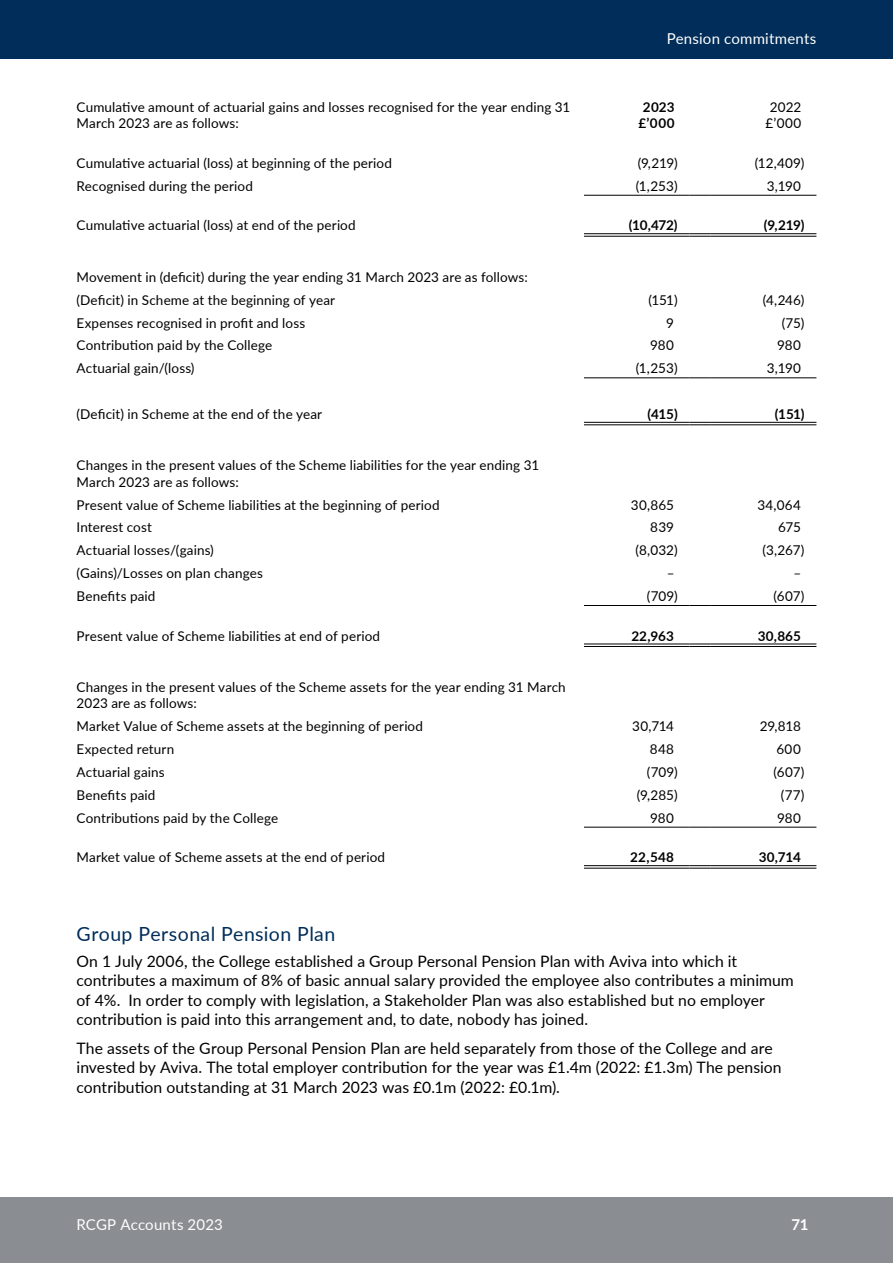
<style>
.page{position:relative;width:893px;height:1263px;background:#fff}
.page>*{position:absolute;margin:0;border:0;box-sizing:border-box;transform-origin:0 0}
.Section_subhead_a{font:19.5px "Lato";letter-spacing:.02em;color:#002d59}
.Main_text{font:15.75px/19.5px "Lato";letter-spacing:.005em;color:#000}
.t1{font:15px "Lato";letter-spacing:.01em;color:#fff}
.t2{font:700 15px "Lato";color:#fff}
.Accounts_table_text{font:13.5px/16.2px "Lato";letter-spacing:.01em;color:#000}
.Accounts_table_number{font:13.5px "Lato";color:#000}
.Accounts_table_number_bold{font:700 13.5px "Lato";letter-spacing:-.005em;color:#000}
.Accounts_table_text_RA_bold{font:700 13.5px "Lato";letter-spacing:.015em;color:#000}
.Accounts_table_text_RA{font:13.5px "Lato";letter-spacing:.01em;color:#000}
.Accounts_table_ndash{font:13.5px "Lato";color:#000}
</style>
<div class="page">
<div style="left:0;top:0;width:893px;height:59px;background:#002d59"></div>
<div style="left:0;top:1198px;width:893px;height:65px;background:#8a8d92"></div>
<hr style="left:584px;top:195px;width:106px;height:1px;background:#000">
<svg style="left:690px;top:195px;width:21px;height:1px"></svg>
<hr style="left:711px;top:195px;width:105px;height:1px;background:#000">
<hr style="left:584px;top:233px;width:106px;height:1px;background:#000">
<hr style="left:584px;top:236px;width:106px;height:1px;background:#000">
<svg style="left:690px;top:233px;width:21px;height:4px"></svg>
<hr style="left:711px;top:233px;width:105px;height:1px;background:#000">
<hr style="left:711px;top:236px;width:105px;height:1px;background:#000">
<hr style="left:584px;top:377px;width:106px;height:1px;background:#000">
<svg style="left:690px;top:377px;width:21px;height:1px"></svg>
<hr style="left:711px;top:377px;width:105px;height:1px;background:#000">
<hr style="left:584px;top:422px;width:106px;height:1px;background:#000">
<hr style="left:584px;top:425px;width:106px;height:1px;background:#000">
<svg style="left:690px;top:422px;width:21px;height:4px"></svg>
<hr style="left:711px;top:422px;width:105px;height:1px;background:#000">
<hr style="left:711px;top:425px;width:105px;height:1px;background:#000">
<hr style="left:584px;top:605px;width:106px;height:1px;background:#000">
<svg style="left:690px;top:605px;width:21px;height:1px"></svg>
<hr style="left:711px;top:605px;width:105px;height:1px;background:#000">
<hr style="left:584px;top:644px;width:106px;height:1px;background:#000">
<hr style="left:584px;top:646px;width:106px;height:1px;background:#000">
<svg style="left:690px;top:644px;width:21px;height:3px"></svg>
<hr style="left:711px;top:644px;width:105px;height:1px;background:#000">
<hr style="left:711px;top:646px;width:105px;height:1px;background:#000">
<hr style="left:584px;top:827px;width:106px;height:1px;background:#000">
<svg style="left:690px;top:827px;width:21px;height:1px"></svg>
<hr style="left:711px;top:827px;width:105px;height:1px;background:#000">
<hr style="left:584px;top:865px;width:106px;height:1px;background:#000">
<hr style="left:584px;top:868px;width:106px;height:1px;background:#000">
<svg style="left:690px;top:865px;width:21px;height:4px"></svg>
<hr style="left:711px;top:865px;width:105px;height:1px;background:#000">
<hr style="left:711px;top:868px;width:105px;height:1px;background:#000">
<p class="t1" style="left:667px;top:28px;width:151px">Pension commitments</p>
<p class="Accounts_table_text" style="left:77px;top:98px;width:495px">Cumulative amount of actuarial gains and losses recognised for the year ending 31<br>March 2023 are as follows:</p>
<p class="Accounts_table_text_RA_bold" style="left:643px;top:97px;width:33px">2023</p>
<p class="Accounts_table_text_RA_bold" style="left:639px;top:113px;width:37px">£’000</p>
<p class="Accounts_table_text_RA" style="left:770px;top:97px;width:33px">2022</p>
<p class="Accounts_table_text_RA" style="left:766px;top:114px;width:37px">£’000</p>
<p class="Accounts_table_text" style="left:77px;top:154px;width:317px">Cumulative actuarial (loss) at beginning of the period</p>
<p class="Accounts_table_number" style="left:638px;top:153px;width:41px">(9,219)</p>
<p class="Accounts_table_number" style="left:755px;top:153px;width:51px">(12,409)</p>
<p class="Accounts_table_text" style="left:77px;top:177px;width:178px">Recognised during the period</p>
<p class="Accounts_table_number" style="left:636px;top:176px;width:43px">(1,253)</p>
<p class="Accounts_table_number" style="left:767px;top:176px;width:35px">3,190</p>
<p class="Accounts_table_text" style="left:77px;top:217px;width:281px">Cumulative actuarial (loss) at end of the period</p>
<p class="Accounts_table_number_bold" style="left:629px;top:216px;width:50px">(10,472)</p>
<p class="Accounts_table_number_bold" style="left:764px;top:216px;width:42px">(9,219)</p>
<p class="Accounts_table_text" style="left:77px;top:268px;width:453px">Movement in (deficit) during the year ending 31 March 2023 are as follows:</p>
<p class="Accounts_table_text" style="left:77px;top:291px;width:260px">(Deficit) in Scheme at the beginning of year</p>
<p class="Accounts_table_number" style="left:648px;top:290px;width:31px">(151)</p>
<p class="Accounts_table_number" style="left:763px;top:290px;width:43px">(4,246)</p>
<p class="Accounts_table_text" style="left:77px;top:314px;width:230px">Expenses recognised in profit and loss</p>
<p class="Accounts_table_number" style="left:666px;top:313px;width:9px">9</p>
<p class="Accounts_table_number" style="left:782px;top:313px;width:24px">(75)</p>
<p class="Accounts_table_text" style="left:77px;top:337px;width:197px">Contribution paid by the College</p>
<p class="Accounts_table_number" style="left:650px;top:336px;width:25px">980</p>
<p class="Accounts_table_number" style="left:777px;top:336px;width:25px">980</p>
<p class="Accounts_table_text" style="left:77px;top:360px;width:120px">Actuarial gain/(loss)</p>
<p class="Accounts_table_number" style="left:636px;top:359px;width:43px">(1,253)</p>
<p class="Accounts_table_number" style="left:767px;top:359px;width:35px">3,190</p>
<p class="Accounts_table_text" style="left:77px;top:405px;width:247px">(Deficit) in Scheme at the end of the year</p>
<p class="Accounts_table_number_bold" style="left:647px;top:404px;width:32px">(415)</p>
<p class="Accounts_table_number_bold" style="left:775px;top:404px;width:31px">(151)</p>
<p class="Accounts_table_text" style="left:77px;top:457px;width:464px">Changes in the present values of the Scheme liabilities for the year ending 31<br>March 2023 are as follows:</p>
<p class="Accounts_table_text" style="left:77px;top:496px;width:365px">Present value of Scheme liabilities at the beginning of period</p>
<p class="Accounts_table_number" style="left:631px;top:495px;width:45px">30,865</p>
<p class="Accounts_table_number" style="left:757px;top:495px;width:45px">34,064</p>
<p class="Accounts_table_text" style="left:77px;top:519px;width:77px">Interest cost</p>
<p class="Accounts_table_number" style="left:650px;top:518px;width:25px">839</p>
<p class="Accounts_table_number" style="left:778px;top:518px;width:24px">675</p>
<p class="Accounts_table_text" style="left:77px;top:542px;width:139px">Actuarial losses/(gains)</p>
<p class="Accounts_table_number" style="left:635px;top:541px;width:44px">(8,032)</p>
<p class="Accounts_table_number" style="left:762px;top:541px;width:43px">(3,267)</p>
<p class="Accounts_table_text" style="left:77px;top:564px;width:188px">(Gains)/Losses on plan changes</p>
<p class="Accounts_table_ndash" style="left:667px;top:563px;width:9px">–</p>
<p class="Accounts_table_ndash" style="left:794px;top:563px;width:9px">–</p>
<p class="Accounts_table_text" style="left:77px;top:587px;width:80px">Benefits paid</p>
<p class="Accounts_table_number" style="left:647px;top:586px;width:32px">(709)</p>
<p class="Accounts_table_number" style="left:774px;top:586px;width:32px">(607)</p>
<p class="Accounts_table_text" style="left:77px;top:627px;width:305px">Present value of Scheme liabilities at end of period</p>
<p class="Accounts_table_number_bold" style="left:631px;top:626px;width:44px">22,963</p>
<p class="Accounts_table_number_bold" style="left:758px;top:626px;width:45px">30,865</p>
<p class="Accounts_table_text" style="left:77px;top:678px;width:491px">Changes in the present values of the Scheme assets for the year ending 31 March<br>2023 are as follows:</p>
<p class="Accounts_table_text" style="left:77px;top:718px;width:348px">Market Value of Scheme assets at the beginning of period</p>
<p class="Accounts_table_number" style="left:632px;top:717px;width:43px">30,714</p>
<p class="Accounts_table_number" style="left:760px;top:717px;width:43px">29,818</p>
<p class="Accounts_table_text" style="left:77px;top:740px;width:99px">Expected return</p>
<p class="Accounts_table_number" style="left:650px;top:739px;width:26px">848</p>
<p class="Accounts_table_number" style="left:776px;top:739px;width:26px">600</p>
<p class="Accounts_table_text" style="left:77px;top:763px;width:90px">Actuarial gains</p>
<p class="Accounts_table_number" style="left:647px;top:762px;width:32px">(709)</p>
<p class="Accounts_table_number" style="left:774px;top:762px;width:32px">(607)</p>
<p class="Accounts_table_text" style="left:77px;top:786px;width:80px">Benefits paid</p>
<p class="Accounts_table_number" style="left:637px;top:785px;width:42px">(9,285)</p>
<p class="Accounts_table_number" style="left:781px;top:785px;width:25px">(77)</p>
<p class="Accounts_table_text" style="left:77px;top:809px;width:203px">Contributions paid by the College</p>
<p class="Accounts_table_number" style="left:650px;top:808px;width:25px">980</p>
<p class="Accounts_table_number" style="left:777px;top:808px;width:25px">980</p>
<p class="Accounts_table_text" style="left:77px;top:849px;width:310px">Market value of Scheme assets at the end of period</p>
<p class="Accounts_table_number_bold" style="left:630px;top:847px;width:45px">22,548</p>
<p class="Accounts_table_number_bold" style="left:759px;top:847px;width:44px">30,714</p>
<h3 class="Section_subhead_a" style="left:77px;top:920px;width:260px">Group Personal Pension Plan</h3>
<p class="Main_text" style="left:77px;top:951px;width:719px">On 1 July 2006, the College established a Group Personal Pension Plan with Aviva into which it contributes a maximum of 8% of basic annual salary provided the employee also contributes a minimum of 4%. In order to comply with legislation, a Stakeholder Plan was also established but no employer contribution is paid into this arrangement and, to date, nobody has joined.</p>
<p class="Main_text" style="left:77px;top:1038px;width:707px">The assets of the Group Personal Pension Plan are held separately from those of the College and are invested by Aviva. The total employer contribution for the year was £1.4m (2022: £1.3m) The pension contribution outstanding at 31 March 2023 was £0.1m (2022: £0.1m).</p>
<p class="t1" style="left:77px;top:1214px;width:148px">RCGP Accounts 2023</p>
<p class="t2" style="left:791px;top:1214px;width:19px">71</p>
</div>
